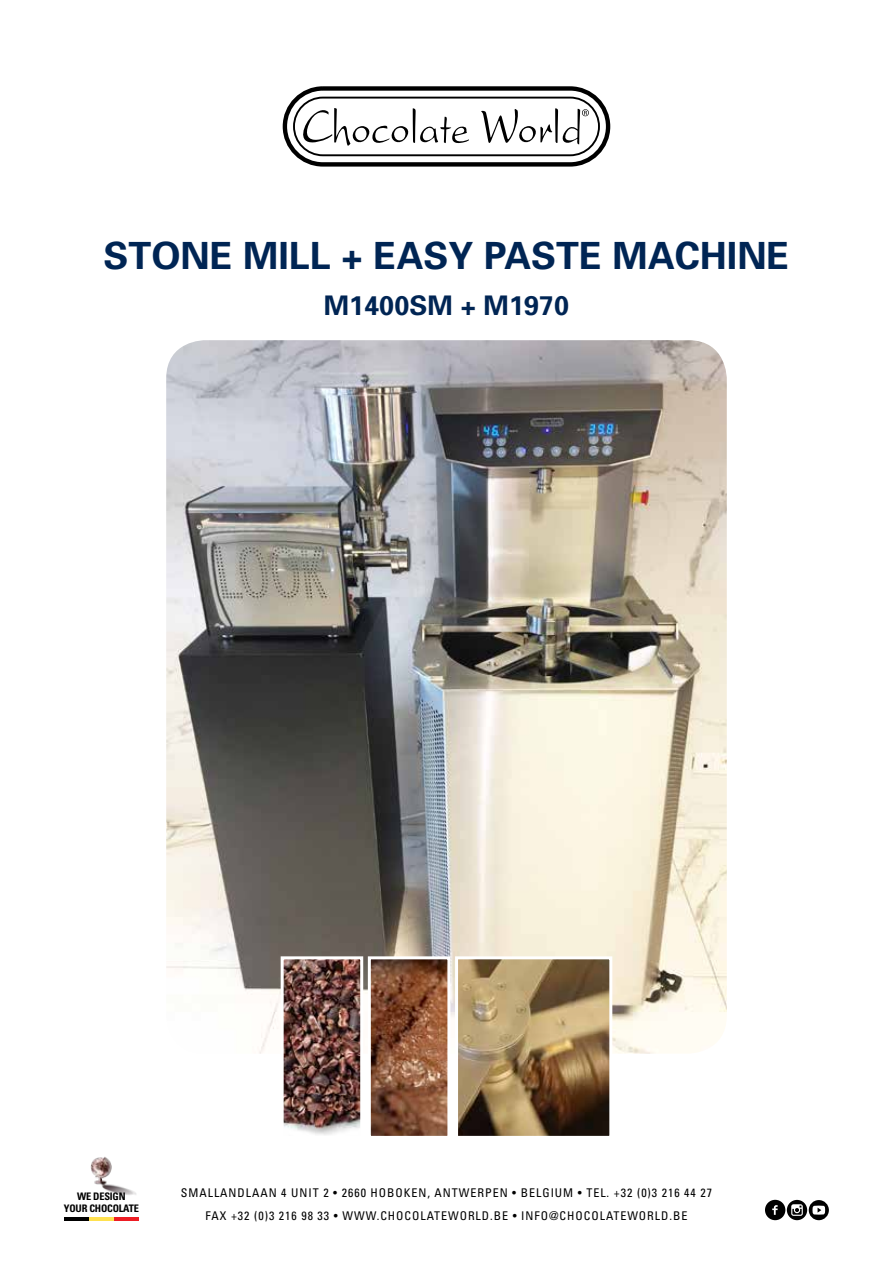
<style>
.page{position:relative;width:893px;height:1263px;background:#fff}
.page>*{position:absolute;margin:0;border:0;box-sizing:border-box;transform-origin:0 0}
.t1{font:700 37.5px "Univers";color:#002554}
.t2{font:700 27px "Univers";color:#002554}
.t3{font:condensed 12px/22.5px "Univers";letter-spacing:.08em;color:#000;text-align:center}
.t4{font:700 condensed 10.35px/12.5px "Univers";letter-spacing:-.02em;color:#000;text-align:center}
</style>
<div class="page">
<img style="left:166px;top:340px;width:561px;height:714px">
<img style="left:285px;top:960px;width:74px;height:175px">
<div style="left:281px;top:956px;width:82px;height:183px;border:3px solid #fff"></div>
<img style="left:372px;top:960px;width:74px;height:175px">
<div style="left:368px;top:956px;width:82px;height:183px;border:3px solid #fff"></div>
<img style="left:459px;top:960px;width:149px;height:175px">
<div style="left:455px;top:956px;width:157px;height:183px;border:3px solid #fff"></div>
<div style="left:283px;top:86px;width:327px;height:81px;border:4px solid #000;border-radius:38px"></div>
<svg style="left:293px;top:97px;width:307px;height:59px"></svg>
<svg style="left:64px;top:1217px;width:25px;height:3px"></svg>
<svg style="left:89px;top:1217px;width:25px;height:3px"></svg>
<svg style="left:114px;top:1217px;width:24px;height:3px"></svg>
<img style="left:90px;top:1157px;width:46px;height:38px">
<svg style="left:765px;top:1200px;width:64px;height:20px"></svg>
<h1 class="t1" style="left:104px;top:232px;width:687px">STONE MILL + EASY PASTE MACHINE</h1>
<h2 class="t2" style="left:324px;top:288px;width:247px">M1400SM + M1970</h2>
<p class="t4" style="left:64px;top:1189px;width:76px">WE DESIGN<br>YOUR CHOCOLATE</p>
<p class="t3" style="left:181px;top:1181px;width:533px">SMALLANDLAAN 4 UNIT 2 • 2660 HOBOKEN, ANTWERPEN • BELGIUM • TEL. +32 (0)3 216 44 27<br>FAX +32 (0)3 216 98 33 • WWW.CHOCOLATEWORLD.BE • INFO@CHOCOLATEWORLD.BE</p>
</div>
